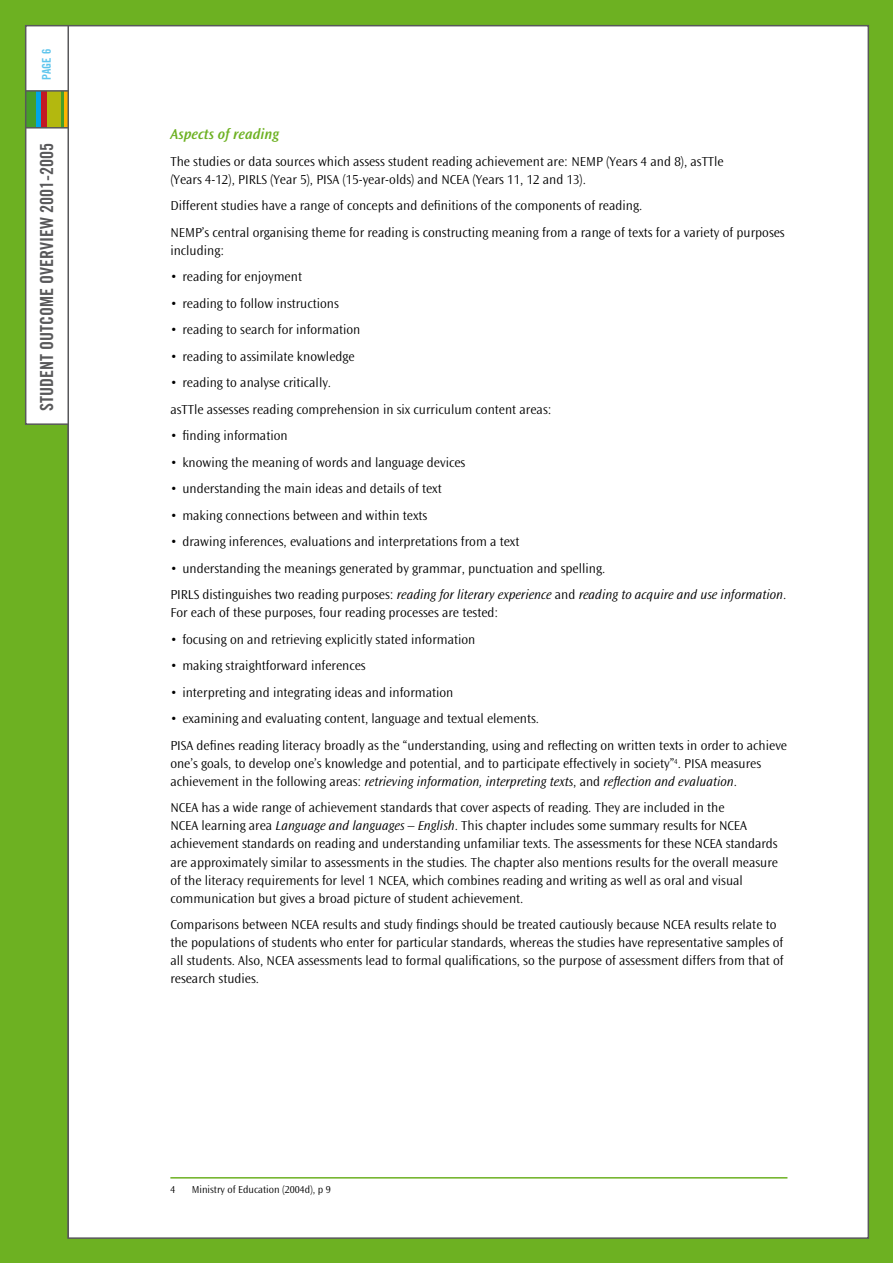
<style>
.page{position:relative;width:893px;height:1263px;background:#fff}
.page>*{position:absolute;margin:0;border:0;box-sizing:border-box;transform-origin:0 0}
.t1{font:18px "Trade Gothic Bold Cond Twenty";color:#58585a}
.t2{font:italic 600 15px "Ocean Sans Maori";color:#6db122}
.t3{font:300 13.5px/18px "Ocean Sans Maori";color:#000}
.t4{font:12px "Trade Gothic Bold Cond Twenty";color:#5ec5ed}
.t5{font:300 10.5px "Ocean Sans Maori";color:#000}
.s1{font-style:italic}
</style>
<div class="page">
<div style="left:0;top:0;width:892px;height:1262px;background:#6db122"></div>
<div style="left:25px;top:25px;width:844px;height:1214px;background:#fff"></div>
<hr style="left:67px;top:25px;width:2px;height:1213px;background:#58585a">
<hr style="left:25px;top:127px;width:43px;height:1px;background:#58585a">
<hr style="left:25px;top:90px;width:43px;height:2px;background:#58585a">
<hr style="left:170px;top:1176px;width:617px;height:2px;background:#6db122">
<p class="t4" style="left:39px;top:80px;width:24px;rotate:-90deg">PAGE</p>
<h1 class="t1" style="left:36px;top:411px;width:269px;rotate:-90deg">STUDENT OUTCOME OVERVIEW 2001-2005</h1>
<p class="t2" style="left:170px;top:126px;width:110px">Aspects of reading</p>
<p class="t3" style="left:170px;top:152px;width:554px">The studies or data sources which assess student reading achievement are: NEMP (Years 4 and 8), asTTle (Years 4-12), PIRLS (Year 5), PISA (15-year-olds) and NCEA (Years 11, 12 and 13).</p>
<p class="t3" style="left:170px;top:192px;width:615px;line-height:26.5px">Different studies have a range of concepts and definitions of the components of reading.<br>NEMP’s central organising theme for reading is constructing meaning from a range of texts for a variety of purposes</p>
<p class="t3" style="left:170px;top:241px;width:55px">including:</p>
<p class="t3" style="left:170px;top:268px;width:133px">• reading for enjoyment</p>
<p class="t3" style="left:170px;top:294px;width:170px">• reading to follow instructions</p>
<p class="t3" style="left:170px;top:321px;width:191px">• reading to search for information</p>
<p class="t3" style="left:170px;top:347px;width:186px">• reading to assimilate knowledge</p>
<p class="t3" style="left:170px;top:369px;width:382px;line-height:26.5px">• reading to analyse critically.<br>asTTle assesses reading comprehension in six curriculum content areas:</p>
<p class="t3" style="left:170px;top:427px;width:119px">• finding information</p>
<p class="t3" style="left:170px;top:453px;width:296px">• knowing the meaning of words and language devices</p>
<p class="t3" style="left:170px;top:480px;width:273px">• understanding the main ideas and details of text</p>
<p class="t3" style="left:170px;top:506px;width:258px">• making connections between and within texts</p>
<p class="t3" style="left:170px;top:533px;width:350px">• drawing inferences, evaluations and interpretations from a text</p>
<p class="t3" style="left:170px;top:555px;width:617px;line-height:26.5px">• understanding the meanings generated by grammar, punctuation and spelling.<br>PIRLS distinguishes two reading purposes: <span class="s1">reading for literary experience</span> and <span class="s1">reading to acquire and use information</span>.</p>
<p class="t3" style="left:170px;top:604px;width:329px">For each of these purposes, four reading processes are tested:</p>
<p class="t3" style="left:170px;top:630px;width:306px">• focusing on and retrieving explicitly stated information</p>
<p class="t3" style="left:170px;top:657px;width:197px">• making straightforward inferences</p>
<p class="t3" style="left:170px;top:683px;width:284px">• interpreting and integrating ideas and information</p>
<p class="t3" style="left:170px;top:705px;width:618px;line-height:26.5px">• examining and evaluating content, language and textual elements.<br>PISA defines reading literacy broadly as the “understanding, using and reflecting on written texts in order to achieve</p>
<p class="t3" style="left:170px;top:754px;width:592px">one’s goals, to develop one’s knowledge and potential, and to participate effectively in society”<sup>4</sup>. PISA measures achievement in the following areas: <span class="s1">retrieving information, interpreting texts</span>, and <span class="s1">reflection and evaluation</span>.</p>
<p class="t3" style="left:170px;top:799px;width:609px">NCEA has a wide range of achievement standards that cover aspects of reading. They are included in the<br>NCEA learning area <span class="s1">Language and languages – English</span>. This chapter includes some summary results for NCEA achievement standards on reading and understanding unfamiliar texts. The assessments for these NCEA standards are approximately similar to assessments in the studies. The chapter also mentions results for the overall measure of the literacy requirements for level 1 NCEA, which combines reading and writing as well as oral and visual communication but gives a broad picture of student achievement.</p>
<p class="t3" style="left:170px;top:915px;width:614px">Comparisons between NCEA results and study findings should be treated cautiously because NCEA results relate to the populations of students who enter for particular standards, whereas the studies have representative samples of all students. Also, NCEA assessments lead to formal qualifications, so the purpose of assessment differs from that of research studies.</p>
<p class="t5" style="left:170px;top:1183px;width:7px">4</p>
<p class="t5" style="left:192px;top:1183px;width:141px">Ministry of Education (2004d), p 9</p>
</div>
